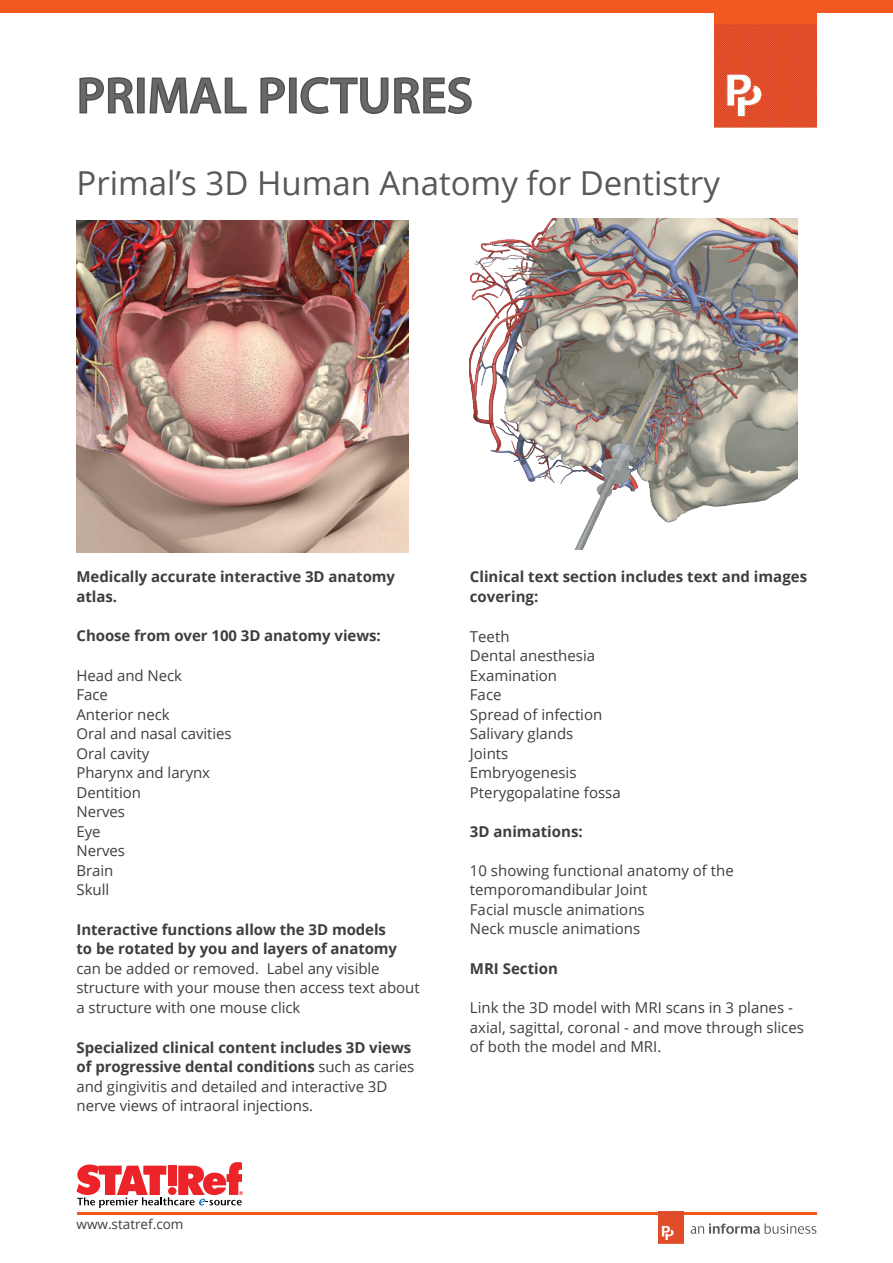
<style>
.page{position:relative;width:893px;height:1263px;background:#fff}
.page>*{position:absolute;margin:0;border:0;box-sizing:border-box;transform-origin:0 0}
.t1{font:33px "Open Sans";color:#57585a}
.t2{font:15px/19.5px "Open Sans";color:#3e3e3f}
.t3{font:700 15px/19.5px "Open Sans";letter-spacing:-.005em;color:#3e3e3f}
.t4{font:13.5px "Open Sans";color:#3e3e3f}
.s1{font-weight:700}
</style>
<div class="page">
<div style="left:0;top:0;width:893px;height:13px;background:#f15921"></div>
<hr style="left:77px;top:1212px;width:739px;height:2px;background:#f15921">
<div style="left:714px;top:0;width:102px;height:128px;background:#f15921"></div>
<img style="left:714px;top:25px;width:102px;height:103px">
<svg style="left:79px;top:77px;width:393px;height:37px"></svg>
<img style="left:658px;top:1212px;width:25px;height:31px">
<svg style="left:691px;top:1223px;width:125px;height:11px"></svg>
<img style="left:77px;top:220px;width:331px;height:332px">
<img style="left:470px;top:219px;width:328px;height:330px">
<svg style="left:77px;top:1162px;width:166px;height:46px"></svg>
<h1 class="t1" style="left:77px;top:161px;width:645px">Primal’s 3D Human Anatomy for Dentistry</h1>
<p class="t3" style="left:77px;top:567px;width:320px">Medically accurate interactive 3D anatomy atlas.</p>
<p class="t3" style="left:77px;top:625px;width:306px">Choose from over 100 3D anatomy views:</p>
<p class="t2" style="left:77px;top:665px;width:157px">Head and Neck<br>Face<br>Anterior neck<br>Oral and nasal cavities<br>Oral cavity<br>Pharynx and larynx<br>Dentition<br>Nerves<br>Eye<br>Nerves<br>Brain<br>Skull</p>
<p class="t3" style="left:77px;top:919px;width:322px">Interactive functions allow the 3D models to be rotated by you and layers of anatomy</p>
<p class="t2" style="left:77px;top:958px;width:345px">can be added or removed. Label any visible structure with your mouse then access text about a structure with one mouse click</p>
<p class="t2" style="left:77px;top:1037px;width:339px"><span class="s1">Specialized clinical content includes 3D views of progressive dental conditions</span> such as caries and gingivitis and detailed and interactive 3D nerve views of intraoral injections.</p>
<p class="t4" style="left:77px;top:1215px;width:108px">www.statref.com</p>
<p class="t3" style="left:470px;top:567px;width:339px">Clinical text section includes text and images covering:</p>
<p class="t2" style="left:470px;top:626px;width:152px">Teeth<br>Dental anesthesia<br>Examination<br>Face<br>Spread of infection<br>Salivary glands<br>Joints<br>Embryogenesis<br>Pterygopalatine fossa</p>
<p class="t3" style="left:470px;top:821px;width:114px">3D animations:</p>
<p class="t2" style="left:470px;top:860px;width:265px">10 showing functional anatomy of the temporomandibular Joint<br>Facial muscle animations<br>Neck muscle animations</p>
<p class="t3" style="left:470px;top:958px;width:89px">MRI Section</p>
<p class="t2" style="left:470px;top:998px;width:336px">Link the 3D model with MRI scans in 3 planes - axial, sagittal, coronal - and move through slices of both the model and MRI.</p>
</div>
